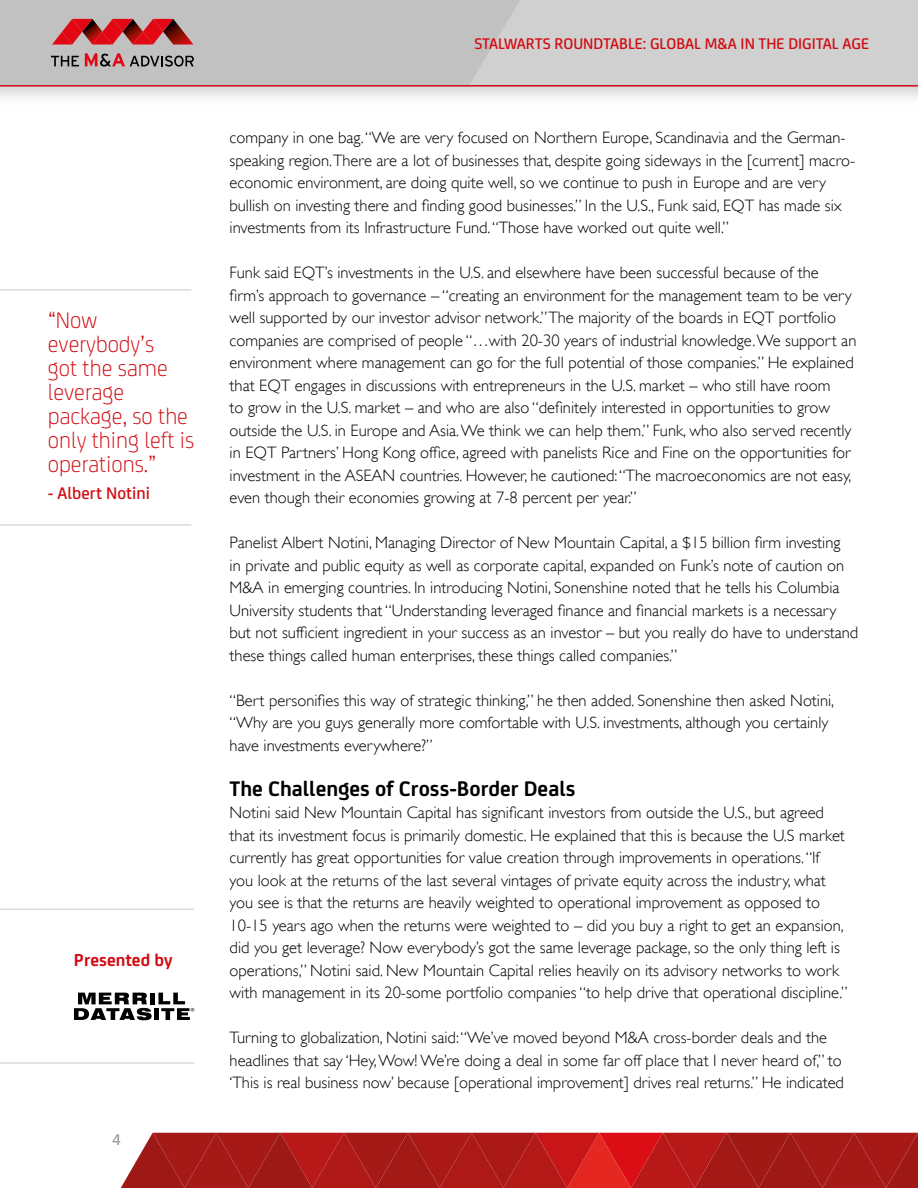
<style>
.page{position:relative;width:918px;height:1188px;background:#fff}
.page>*{position:absolute;margin:0;border:0;box-sizing:border-box;transform-origin:0 0}
.t1{font:300 24px/24px "FS Joey";color:#d20a11}
.t2{font:700 22.5px "FS Joey";color:#000}
.t3{font:700 18.3px "FS Joey";color:#d20a11}
.t4{font:500 18px "FS Joey";color:#d20a11}
.t5{font:300 16.5px/22.5px "Gill Sans";color:#000}
.t6{font:500 16.5px "FS Joey";color:#d20a11}
.t7{font:500 16.5px "FS Joey";color:#9d9d9c}
</style>
<div class="page">
<div style="left:0;top:0;width:918px;height:85px;background:#d0d0d0"></div>
<div style="left:0;top:0;width:520px;height:85px;background:#c1c1c1"></div>
<hr style="left:0;top:85px;width:918px;height:2px;background:#d20a11">
<svg style="left:121px;top:1133px;width:797px;height:55px;background:#af1e1c"></svg>
<svg style="left:51px;top:56px;width:28px;height:10px"></svg>
<svg style="left:52px;top:19px;width:141px;height:27px"></svg>
<svg style="left:85px;top:53px;width:109px;height:14px"></svg>
<hr style="left:0;top:1062px;width:194px;height:2px;background:#dadada">
<hr style="left:0;top:909px;width:194px;height:1px;background:#dadada">
<div style="left:150px;top:993px;width:5px;height:11px;background:#000"></div>
<svg style="left:74px;top:993px;width:78px;height:27px"></svg>
<div style="left:154px;top:1008px;width:5px;height:12px;background:#000"></div>
<svg style="left:158px;top:993px;width:36px;height:27px"></svg>
<hr style="left:0;top:289px;width:191px;height:2px;background:#dadada">
<hr style="left:0;top:524px;width:191px;height:2px;background:#dadada">
<h1 class="t1" style="left:48px;top:307px;width:148px">“Now everybody’s<br>got the same leverage package, so the only thing left is operations.”</h1>
<p class="t4" style="left:48px;top:480px;width:104px">- Albert Notini</p>
<p class="t3" style="left:74px;top:946px;width:100px">Presented by</p>
<p class="t7" style="left:112px;top:1128px;width:10px">4</p>
<p class="t6" style="left:474px;top:32px;width:396px">STALWARTS ROUNDTABLE: GLOBAL M&amp;A IN THE DIGITAL AGE</p>
<p class="t5" style="left:230px;top:126px;width:627px">company in one bag. “We are very focused on Northern Europe, Scandinavia and the German&shy;speaking region.There are a lot of businesses that, despite going sideways in the [current] macro&shy;economic environment, are doing quite well, so we continue to push in Europe and are very bullish on investing there and finding good businesses.” In the U.S., Funk said, EQT has made six investments from its Infrastructure Fund. “Those have worked out quite well.”</p>
<p class="t5" style="left:230px;top:261px;width:628px">Funk said EQT’s investments in the U.S. and elsewhere have been successful because of the firm’s approach to governance – “creating an environment for the management team to be very well supported by our investor advisor network.” The majority of the boards in EQT portfolio companies are comprised of people “…with 20-30 years of industrial knowledge. We support an environment where management can go for the full potential of those companies.” He explained that EQT engages in discussions with entrepreneurs in the U.S. market – who still have room<br>to grow in the U.S. market – and who are also “definitely interested in opportunities to grow outside the U.S. in Europe and Asia. We think we can help them.” Funk, who also served recently in EQT Partners’ Hong Kong office, agreed with panelists Rice and Fine on the opportunities for investment in the ASEAN countries. However, he cautioned: “The macroeconomics are not easy, even though their economies growing at 7-8 percent per year.”</p>
<p class="t5" style="left:230px;top:532px;width:630px">Panelist Albert Notini, Managing Director of New Mountain Capital, a $15 billion firm investing<br>in private and public equity as well as corporate capital, expanded on Funk’s note of caution on M&amp;A in emerging countries. In introducing Notini, Sonenshine noted that he tells his Columbia University students that “Understanding leveraged finance and financial markets is a necessary but not sufficient ingredient in your success as an investor – but you really do have to understand these things called human enterprises, these things called companies.”</p>
<p class="t5" style="left:230px;top:689px;width:606px">“Bert personifies this way of strategic thinking,” he then added. Sonenshine then asked Notini, “Why are you guys generally more comfortable with U.S. investments, although you certainly have investments everywhere?”</p>
<h2 class="t2" style="left:230px;top:771px;width:347px">The Challenges of Cross-Border Deals</h2>
<p class="t5" style="left:230px;top:801px;width:620px">Notini said New Mountain Capital has significant investors from outside the U.S., but agreed that its investment focus is primarily domestic. He explained that this is because the U.S market currently has great opportunities for value creation through improvements in operations. “If<br>you look at the returns of the last several vintages of private equity across the industry, what you see is that the returns are heavily weighted to operational improvement as opposed to 10-15 years ago when the returns were weighted to – did you buy a right to get an expansion, did you get leverage? Now everybody’s got the same leverage package, so the only thing left is operations,” Notini said. New Mountain Capital relies heavily on its advisory networks to work with management in its 20-some portfolio companies “to help drive that operational discipline.”</p>
<p class="t5" style="left:230px;top:1026px;width:616px">Turning to globalization, Notini said: “We’ve moved beyond M&amp;A cross-border deals and the headlines that say ‘Hey, Wow! We’re doing a deal in some far off place that I never heard of,” to ‘This is real business now’ because [operational improvement] drives real returns.” He indicated</p>
</div>
